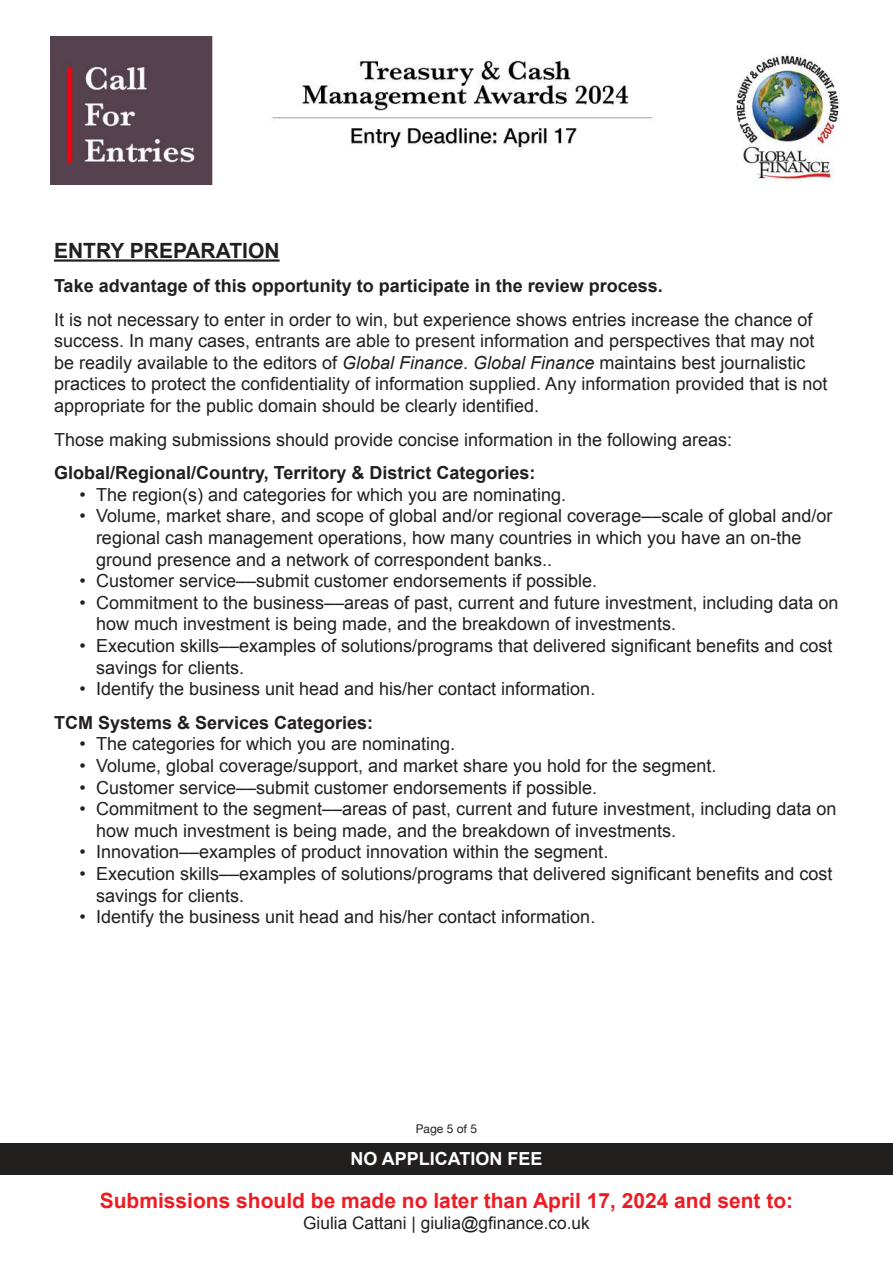
<style>
.page{position:relative;width:893px;height:1263px;background:#fff}
.page>*{position:absolute;margin:0;border:0;box-sizing:border-box;transform-origin:0 0}
.t1{font:700 21px "Arial";color:#ed1c24}
.t2{font:700 21px "Arial";color:#221f1f}
.t3{font:18px/21.6px "Arial";color:#231f20}
.t4{font:18px/21.6px "Arial";color:#221f1f}
.t5{font:700 18px "Arial";color:#221f1f}
.t6{font:700 18px "Arial";color:#231f20}
.t7{font:700 18px "Arial";color:#fff}
.t8{font:17.25px "Arial";color:#221f1f}
.t9{font:12px "Helvetica Neue";color:#221f1f}
.s1{font-style:italic}
</style>
<div class="page">
<div style="left:0;top:1143px;width:893px;height:32px;background:#221f1f"></div>
<img style="left:50px;top:36px;width:790px;height:148px">
<hr style="left:54px;top:259px;width:226px;height:3px;background:#221f1f">
<p class="t2" style="left:54px;top:243px;width:227px">ENTRY PREPARATION</p>
<p class="t5" style="left:54px;top:279px;width:610px">Take advantage of this opportunity to participate in the review process.</p>
<p class="t4" style="left:54px;top:310px;width:775px">It is not necessary to enter in order to win, but experience shows entries increase the chance of success. In many cases, entrants are able to present information and perspectives that may not be readily available to the editors of <span class="s1">Global Finance</span>. <span class="s1">Global Finance</span> maintains best journalistic practices to protect the confidentiality of information supplied. Any information provided that is not appropriate for the public domain should be clearly identified.</p>
<p class="t4" style="left:54px;top:430px;width:680px">Those making submissions should provide concise information in the following areas:</p>
<p class="t5" style="left:54px;top:466px;width:483px">Global/Regional/Country, Territory &amp; District Categories:</p>
<p class="t3" style="left:80px;top:485px;width:488px">• The region(s) and categories for which you are nominating.</p>
<p class="t3" style="left:96px;top:507px;width:738px;text-indent:-16px">• Volume, market share, and scope of global and/or regional coverage––scale of global and/or regional cash management operations, how many countries in which you have an on-the ground presence and a network of correspondent banks..</p>
<p class="t3" style="left:80px;top:572px;width:519px">• Customer service––submit customer endorsements if possible.</p>
<p class="t3" style="left:96px;top:593px;width:744px;text-indent:-16px">• Commitment to the business––areas of past, current and future investment, including data on how much investment is being made, and the breakdown of investments.</p>
<p class="t3" style="left:96px;top:635px;width:738px;text-indent:-16px">• Execution skills––examples of solutions/programs that delivered significant benefits and cost savings for clients.</p>
<p class="t3" style="left:80px;top:680px;width:517px">• Identify the business unit head and his/her contact information.</p>
<p class="t6" style="left:54px;top:716px;width:321px">TCM Systems &amp; Services Categories:</p>
<p class="t3" style="left:80px;top:735px;width:377px">• The categories for which you are nominating.</p>
<p class="t3" style="left:80px;top:756px;width:638px">• Volume, global coverage/support, and market share you hold for the segment.</p>
<p class="t3" style="left:80px;top:778px;width:519px">• Customer service––submit customer endorsements if possible.</p>
<p class="t3" style="left:96px;top:800px;width:742px;text-indent:-16px">• Commitment to the segment––areas of past, current and future investment, including data on how much investment is being made, and the breakdown of investments.</p>
<p class="t3" style="left:80px;top:843px;width:530px">• Innovation––examples of product innovation within the segment.</p>
<p class="t3" style="left:96px;top:863px;width:738px;text-indent:-16px">• Execution skills––examples of solutions/programs that delivered significant benefits and cost savings for clients.</p>
<p class="t3" style="left:80px;top:908px;width:517px">• Identify the business unit head and his/her contact information.</p>
<p class="t9" style="left:416px;top:1124px;width:63px">Page 5 of 5</p>
<p class="t7" style="left:350px;top:1151px;width:194px">NO APPLICATION FEE</p>
<p class="t1" style="left:100px;top:1192px;width:695px">Submissions should be made no later than April 17, 2024 and sent to:</p>
<p class="t8" style="left:303px;top:1211px;width:288px">Giulia Cattani | giulia@gfinance.co.uk</p>
</div>
